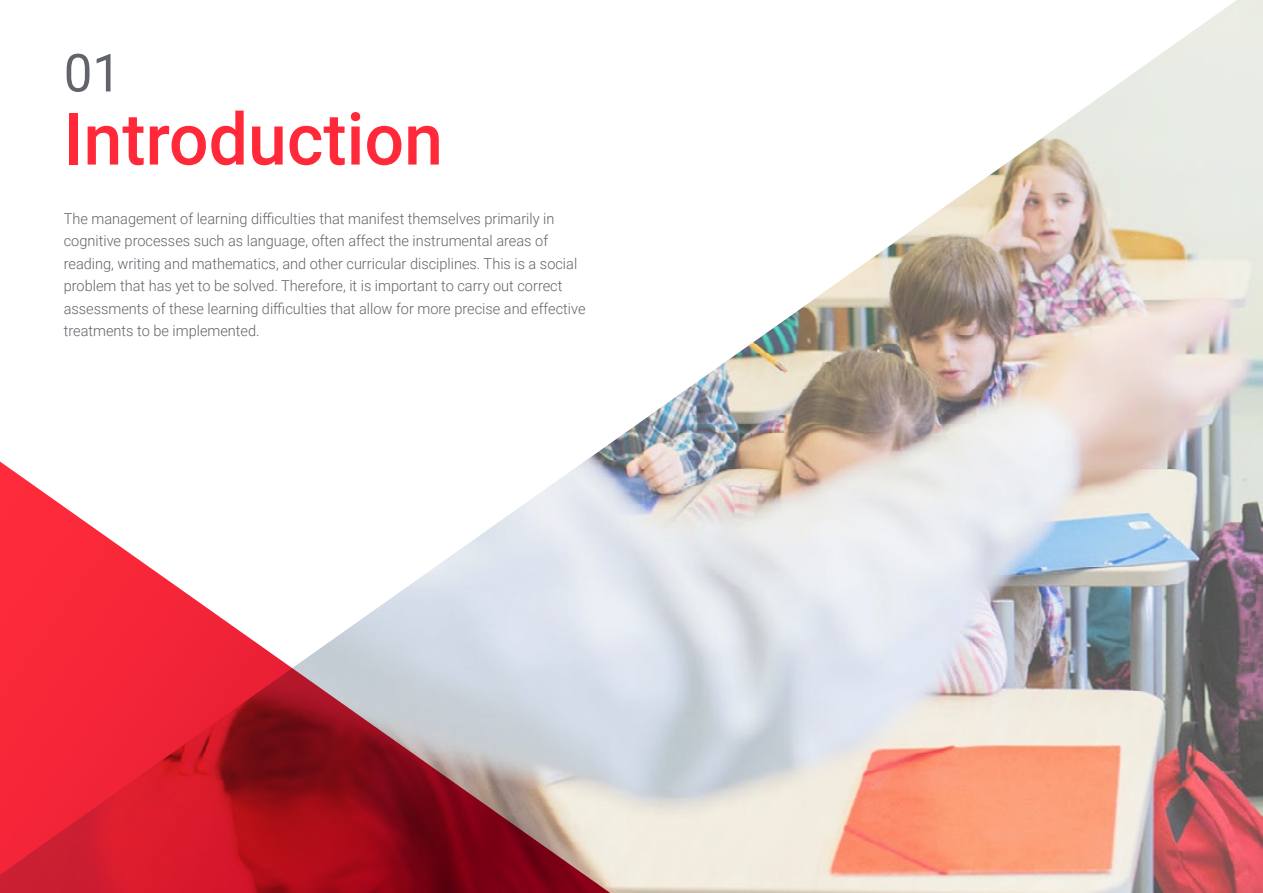
<style>
.page{position:relative;width:1263px;height:893px;background:#fff}
.page>*{position:absolute;margin:0;border:0;box-sizing:border-box;transform-origin:0 0}
.t1{font:500 72px "Roboto";color:#ff293a}
.t2{font:52.5px "Roboto";color:#61646a}
.t3{font:300 15px/22.5px "Roboto";color:#61646a}
</style>
<div class="page">
<img style="left:607px;top:0;width:656px;height:893px">
<svg style="left:0;top:446px;width:640px;height:447px"></svg>
<h2 class="t2" style="left:64px;top:36px;width:59px">01</h2>
<h1 class="t1" style="left:64px;top:89px;width:381px">Introduction</h1>
<p class="t3" style="left:64px;top:207px;width:523px">The management of learning difficulties that manifest themselves primarily in cognitive processes such as language, often affect the instrumental areas of reading, writing and mathematics, and other curricular disciplines. This is a social problem that has yet to be solved. Therefore, it is important to carry out correct assessments of these learning difficulties that allow for more precise and effective treatments to be implemented.</p>
</div>
